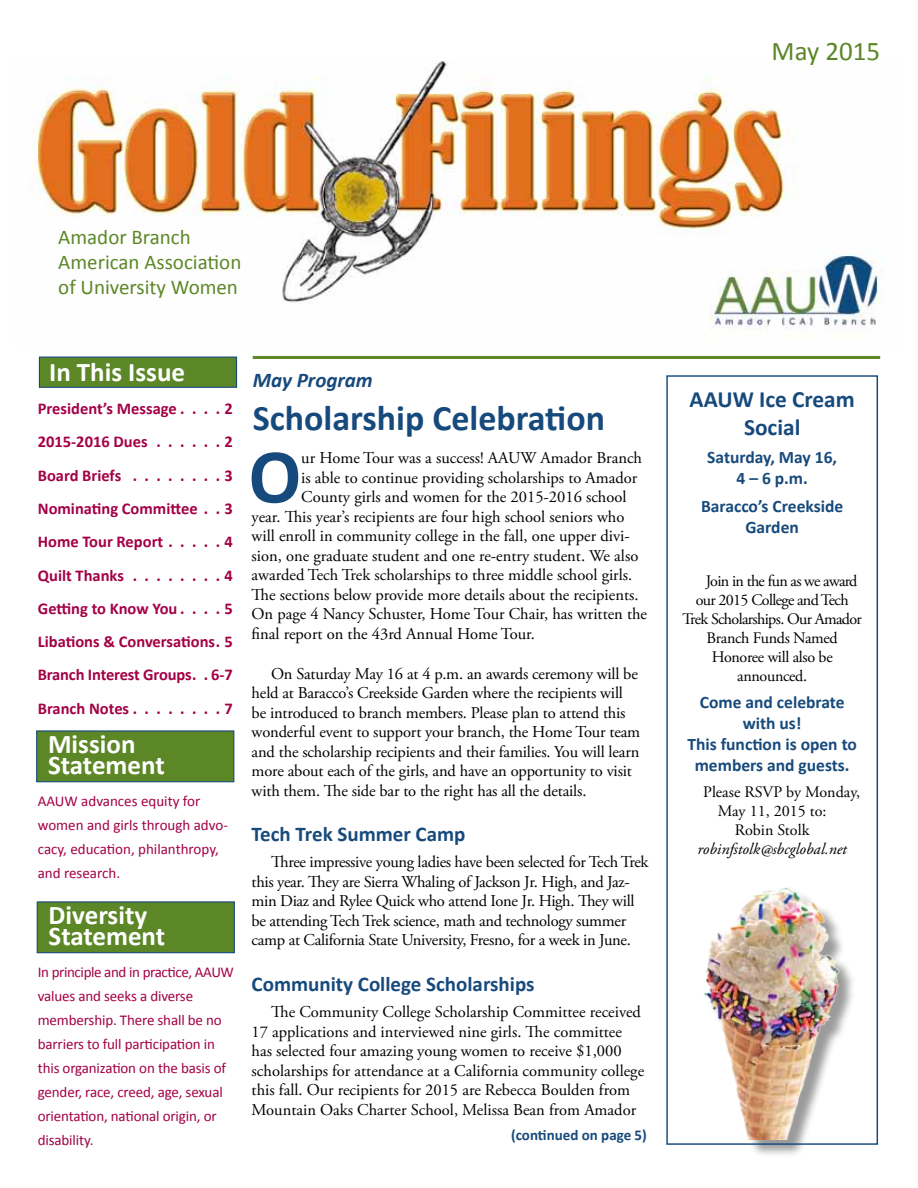
<style>
.page{position:relative;width:918px;height:1188px;background:#fff}
.page>*{position:absolute;margin:0;border:0;box-sizing:border-box;transform-origin:0 0}
.t1{font:700 78px "Calibri";color:#174a7c}
.t2{font:700 36px "Calibri";color:#174a7c}
.t3{font:700 27px/21px "Calibri";color:#fff}
.t4{font:27px "Calibri";color:#5c8727}
.t5{font:700 23.4px/28px "Calibri";color:#174a7c;text-align:center}
.t6{font:21px/25.2px "Calibri";color:#5c8727}
.t7{font:700 21px "Calibri";color:#174a7c}
.t8{font:italic 700 21px "Calibri";color:#174a7c}
.t9{font:700 17.55px/21px "Calibri";color:#174a7c;text-align:center}
.t10{font:16.5px/19.5px "Adobe Garamond Pro";color:#000}
.t11{font:16.5px/19.5px "Adobe Garamond Pro";letter-spacing:-.02em;color:#000}
.t12{font:700 16.5px/33.3px "Calibri";color:#a30046;text-align:justify}
.t13{font:16.05px "Adobe Garamond Pro";letter-spacing:-.025em;color:#000}
.t14{font:16.05px "Adobe Garamond Pro";color:#000}
.t15{font:italic 16.05px "Adobe Garamond Pro";color:#000}
.t16{font:15px/24px "Calibri";letter-spacing:-.01em;color:#a30046}
.t17{font:700 15px "Calibri";color:#174a7c}
</style>
<div class="page">
<img style="left:32px;top:60px;width:853px;height:271px">
<div style="left:39px;top:357px;width:198px;height:31px;background:#5c8727;border:1px solid #174a7c"></div>
<div style="left:36px;top:730px;width:198px;height:52px;background:#5c8727;border:1px solid #174a7c"></div>
<div style="left:37px;top:901px;width:198px;height:52px;background:#5c8727;border:1px solid #174a7c"></div>
<hr style="left:253px;top:356px;width:627px;height:3px;background:#5c8727">
<div style="left:707px;top:891px;width:150px;height:267px;background:#000;opacity:.4"></div>
<img style="left:704px;top:887px;width:153px;height:252px">
<div style="left:666px;top:375px;width:212px;height:770px;border:1px solid #174a7c"></div>
<h3 class="t4" style="left:772px;top:34px;width:110px">May 2015</h3>
<p class="t6" style="left:58px;top:224px;width:185px">Amador Branch<br>American Association of University Women</p>
<h3 class="t3" style="left:49px;top:361px;width:138px">In This Issue</h3>
<p class="t12" style="left:38px;top:392px;width:141px">President’s Message</p>
<p class="t12" style="left:38px;top:392px;width:197px;text-indent:187px">2<br>2015-2016 Dues . . . . . . 2<br>Board Briefs . . . . . . . . 3<br>Nominating Committee</p>
<p class="t12" style="left:224px;top:492px;width:10px">3</p>
<p class="t12" style="left:38px;top:525px;width:197px;text-indent:187px">4<br>Quilt Thanks . . . . . . . . 4<br>Getting to Know You</p>
<p class="t12" style="left:38px;top:525px;width:127px">Home Tour Report</p>
<p class="t12" style="left:38px;top:592px;width:196px;text-indent:187px">5<br>Libations &amp; Conversations 5<br>Branch Interest Groups 6-7<br>Branch Notes</p>
<p class="t12" style="left:224px;top:692px;width:10px">7</p>
<h3 class="t3" style="left:48px;top:734px;width:118px">Mission<br>Statement</h3>
<p class="t16" style="left:38px;top:790px;width:192px">AAUW advances equity for women and girls through advo&shy;cacy, education, philanthropy, and research.</p>
<h3 class="t3" style="left:49px;top:905px;width:118px">Diversity<br>Statement</h3>
<p class="t16" style="left:38px;top:960px;width:198px">In principle and in practice, AAUW values and seeks a diverse membership. There shall be no barriers to full participation in this organization on the basis of gender, race, creed, age, sexual orientation, national origin, or disability.</p>
<p class="t8" style="left:253px;top:367px;width:122px">May Program</p>
<h2 class="t2" style="left:253px;top:396px;width:354px">Scholarship Celebration</h2>
<h1 class="t1" style="left:249px;top:427px;width:54px">O</h1>
<p class="t10" style="left:301px;top:449px;width:342px">ur Home Tour was a success! AAUW Amador Branch</p>
<p class="t10" style="left:301px;top:469px;width:338px">is able to continue providing scholarships to Amador</p>
<p class="t10" style="left:301px;top:488px;width:327px">County girls and women for the 2015-2016 school</p>
<p class="t10" style="left:252px;top:508px;width:374px">year. This year’s recipients are four high school seniors who</p>
<p class="t10" style="left:252px;top:527px;width:380px">will enroll in community college in the fall, one upper divi-</p>
<p class="t10" style="left:252px;top:547px;width:388px">sion, one graduate student and one re-entry student. We also</p>
<p class="t10" style="left:252px;top:566px;width:382px">awarded Tech Trek scholarships to three middle school girls.</p>
<p class="t10" style="left:252px;top:586px;width:388px">The sections below provide more details about the recipients.</p>
<p class="t10" style="left:252px;top:605px;width:397px">On page 4 Nancy Schuster, Home Tour Chair, has written the</p>
<p class="t10" style="left:252px;top:625px;width:285px">final report on the 43rd Annual Home Tour.</p>
<p class="t10" style="left:252px;top:664px;width:390px;text-indent:20px">On Saturday May 16 at 4 p.m. an awards ceremony will be held at Baracco’s Creekside Garden where the recipients will be introduced to branch members. Please plan to attend this wonderful event to support your branch, the Home Tour team and the scholarship recipients and their families. You will learn more about each of the girls, and have an opportunity to visit with them. The side bar to the right has all the details.</p>
<p class="t7" style="left:252px;top:821px;width:215px">Tech Trek Summer Camp</p>
<p class="t11" style="left:252px;top:853px;width:398px;text-indent:20px">Three impressive young ladies have been selected for Tech Trek this year. They are Sierra Whaling of Jackson Jr. High, and Jaz&shy;min Diaz and Rylee Quick who attend Ione Jr. High. They will be attending Tech Trek science, math and technology summer camp at California State University, Fresno, for a week in June.</p>
<p class="t7" style="left:252px;top:970px;width:284px">Community College Scholarships</p>
<p class="t10" style="left:252px;top:1003px;width:394px;text-indent:20px">The Community College Scholarship Committee received 17 applications and interviewed nine girls. The committee has selected four amazing young women to receive $1,000 scholarships for attendance at a California community college this fall. Our recipients for 2015 are Rebecca Boulden from Mountain Oaks Charter School, Melissa Bean from Amador</p>
<p class="t17" style="left:511px;top:1126px;width:137px">(continued on page 5)</p>
<h3 class="t5" style="left:690px;top:386px;width:167px">AAUW Ice Cream<br>Social</h3>
<p class="t9" style="left:707px;top:447px;width:131px">Saturday, May 16,<br>4 – 6 p.m.</p>
<p class="t9" style="left:701px;top:495px;width:144px">Baracco’s Creekside<br>Garden</p>
<p class="t13" style="left:706px;top:571px;width:153px">Join in the fun as we award</p>
<p class="t13" style="left:696px;top:590px;width:155px">our 2015 College and Tech</p>
<p class="t13" style="left:682px;top:609px;width:181px">Trek Scholarships. Our Amador</p>
<p class="t13" style="left:707px;top:628px;width:133px">Branch Funds Named</p>
<p class="t13" style="left:712px;top:647px;width:123px">Honoree will also be</p>
<p class="t13" style="left:737px;top:666px;width:71px">announced.</p>
<p class="t9" style="left:687px;top:692px;width:171px">Come and celebrate with us!<br>This function is open to members and guests.</p>
<p class="t14" style="left:703px;top:782px;width:158px">Please RSVP by Monday,</p>
<p class="t14" style="left:718px;top:801px;width:110px">May 11, 2015 to:</p>
<p class="t14" style="left:735px;top:820px;width:76px">Robin Stolk</p>
<p class="t15" style="left:698px;top:839px;width:151px">robinfstolk@sbcglobal.net</p>
</div>
